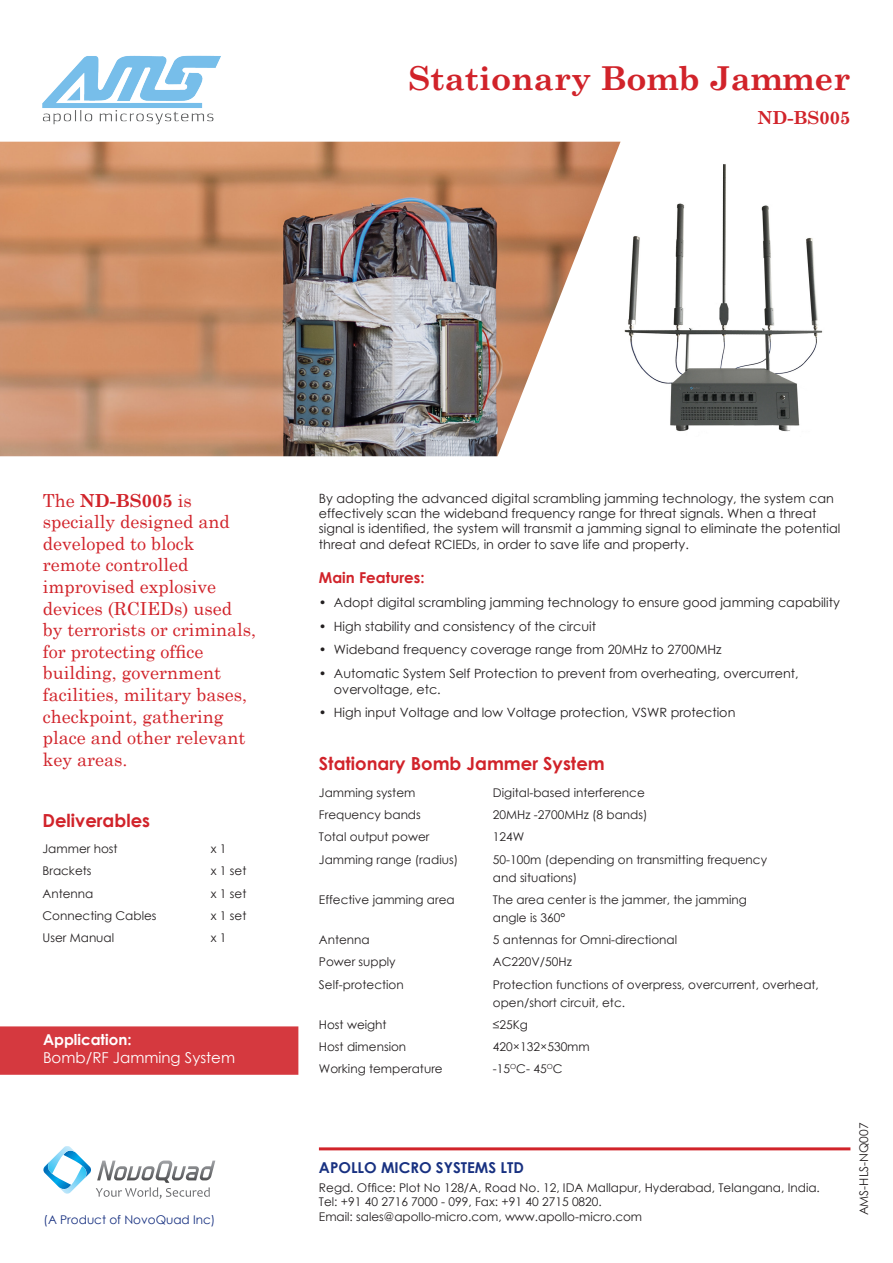
<style>
.page{position:relative;width:893px;height:1263px;background:#fff}
.page>*{position:absolute;margin:0;border:0;box-sizing:border-box;transform-origin:0 0}
.t1{font:700 33px "Century Schoolbook";color:#d1232a}
.Intro_Text{font:18px/21.6px "Century Schoolbook";color:#d1232a}
.Heading_1{font:700 18px "Century Gothic";color:#d1232a}
.Intro_Text-2{font:700 18px "Century Schoolbook";color:#d1232a}
.Company_Name{font:700 15px "Century Gothic";color:#183181}
.Heading_1-2{font:15px "Century Gothic";color:#fff}
.Heading_1-3{font:700 15px "Century Gothic";color:#d1232a}
.Heading_1-4{font:700 15px "Century Gothic";color:#fff}
.Body_Text{font:12.75px/15.3px "Century Gothic";color:#231f20}
.Table_body{font:12px/18px "Century Gothic";color:#231f20}
.Address{font:12px "Century Gothic";color:#231f20}
.t2{font:12px "Century Gothic";color:#183181}
.s1{font-weight:700}
</style>
<div class="page">
<img style="left:0;top:142px;width:504px;height:314px">
<svg style="left:504px;top:142px;width:117px;height:298px"></svg>
<img style="left:624px;top:164px;width:199px;height:268px">
<div style="left:0;top:1026px;width:298px;height:49px;background:#d5393f"></div>
<img style="left:42px;top:55px;width:179px;height:70px">
<svg style="left:43px;top:1146px;width:170px;height:53px"></svg>
<hr style="left:319px;top:1147px;width:531px;height:3px;background:#d1232a">
<p class="t1" style="left:409px;top:52px;width:443px">Stationary Bomb Jammer</p>
<p class="Intro_Text-2" style="left:757px;top:104px;width:94px">ND-BS005</p>
<p class="Intro_Text" style="left:43px;top:488px;width:215px">The <span class="s1">ND-BS005</span> is specially designed and developed to block remote controlled improvised explosive devices (RCIEDs) used by terrorists or criminals, for protecting office building, government facilities, military bases, checkpoint, gathering place and other relevant key areas.</p>
<p class="Heading_1" style="left:43px;top:806px;width:109px">Deliverables</p>
<p class="Table_body" style="left:43px;top:839px;width:77px">Jammer host</p>
<p class="Table_body" style="left:211px;top:839px;width:17px">x 1</p>
<p class="Table_body" style="left:43px;top:862px;width:51px">Brackets</p>
<p class="Table_body" style="left:211px;top:862px;width:37px">x 1 set</p>
<p class="Table_body" style="left:43px;top:884px;width:52px">Antenna</p>
<p class="Table_body" style="left:211px;top:884px;width:37px">x 1 set</p>
<p class="Table_body" style="left:43px;top:906px;width:115px">Connecting Cables</p>
<p class="Table_body" style="left:211px;top:906px;width:37px">x 1 set</p>
<p class="Table_body" style="left:43px;top:928px;width:73px">User Manual</p>
<p class="Table_body" style="left:211px;top:928px;width:17px">x 1</p>
<p class="Heading_1-4" style="left:43px;top:1028px;width:90px">Application:</p>
<p class="Heading_1-2" style="left:43px;top:1047px;width:194px">Bomb/RF Jamming System</p>
<p class="Body_Text" style="left:319px;top:490px;width:523px">By adopting the advanced digital scrambling jamming technology, the system can effectively scan the wideband frequency range for threat signals. When a threat signal is identified, the system will transmit a jamming signal to eliminate the potential threat and defeat RCIEDs, in order to save life and property.</p>
<p class="Heading_1-3" style="left:319px;top:566px;width:107px">Main Features:</p>
<p class="Body_Text" style="left:319px;top:594px;width:522px">• Adopt digital scrambling jamming technology to ensure good jamming capability</p>
<p class="Body_Text" style="left:319px;top:618px;width:279px">• High stability and consistency of the circuit</p>
<p class="Body_Text" style="left:319px;top:642px;width:404px">• Wideband frequency coverage range from 20MHz to 2700MHz</p>
<p class="Body_Text" style="left:334px;top:666px;width:466px;text-indent:-15px">• Automatic System Self Protection to prevent from overheating, overcurrent, overvoltage, etc.</p>
<p class="Body_Text" style="left:319px;top:705px;width:418px">• High input Voltage and low Voltage protection, VSWR protection</p>
<p class="Heading_1" style="left:319px;top:750px;width:287px">Stationary Bomb Jammer System</p>
<p class="Table_body" style="left:319px;top:783px;width:98px">Jamming system</p>
<p class="Table_body" style="left:493px;top:783px;width:153px">Digital-based interference</p>
<p class="Table_body" style="left:319px;top:805px;width:103px">Frequency bands</p>
<p class="Table_body" style="left:493px;top:805px;width:156px">20MHz -2700MHz (8 bands)</p>
<p class="Table_body" style="left:319px;top:828px;width:112px">Total output power</p>
<p class="Table_body" style="left:493px;top:828px;width:33px">124W</p>
<p class="Table_body" style="left:319px;top:850px;width:141px">Jamming range (radius)</p>
<p class="Table_body" style="left:493px;top:850px;width:276px">50-100m (depending on transmitting frequency and situations)</p>
<p class="Table_body" style="left:319px;top:890px;width:137px">Effective jamming area</p>
<p class="Table_body" style="left:493px;top:890px;width:255px">The area center is the jammer, the jamming angle is 360°</p>
<p class="Table_body" style="left:319px;top:930px;width:52px">Antenna</p>
<p class="Table_body" style="left:493px;top:930px;width:186px">5 antennas for Omni-directional</p>
<p class="Table_body" style="left:319px;top:953px;width:78px">Power supply</p>
<p class="Table_body" style="left:493px;top:953px;width:80px">AC220V/50Hz</p>
<p class="Table_body" style="left:319px;top:975px;width:86px">Self-protection</p>
<p class="Table_body" style="left:493px;top:975px;width:327px">Protection functions of overpress, overcurrent, overheat, open/short circuit, etc.</p>
<p class="Table_body" style="left:319px;top:1015px;width:69px">Host weight</p>
<p class="Table_body" style="left:493px;top:1015px;width:37px">≤25Kg</p>
<p class="Table_body" style="left:319px;top:1037px;width:89px">Host dimension</p>
<p class="Table_body" style="left:493px;top:1037px;width:98px">420×132×530mm</p>
<p class="Table_body" style="left:319px;top:1060px;width:125px">Working temperature</p>
<p class="Table_body" style="left:493px;top:1060px;width:71px">-15<sup>O</sup>C- 45<sup>O</sup>C</p>
<p class="Company_Name" style="left:319px;top:1156px;width:206px">APOLLO MICRO SYSTEMS LTD</p>
<p class="Table_body" style="left:319px;top:1178px;width:502px">Regd. Office: Plot No 128/A, Road No. 12, IDA Mallapur, Hyderabad, Telangana, India.</p>
<p class="Table_body" style="left:319px;top:1193px;width:284px">Tel: +91 40 2716 7000 - 099, Fax: +91 40 2715 0820.</p>
<p class="t2" style="left:44px;top:1211px;width:173px">(A Product of NovoQuad Inc)</p>
<p class="Address" style="left:319px;top:1208px;width:325px">Email: sales@apollo-micro.com, www.apollo-micro.com</p>
<p class="Table_body" style="left:855px;top:1215px;width:94px;rotate:-90deg">AMS-HLS-NQ007</p>
</div>
